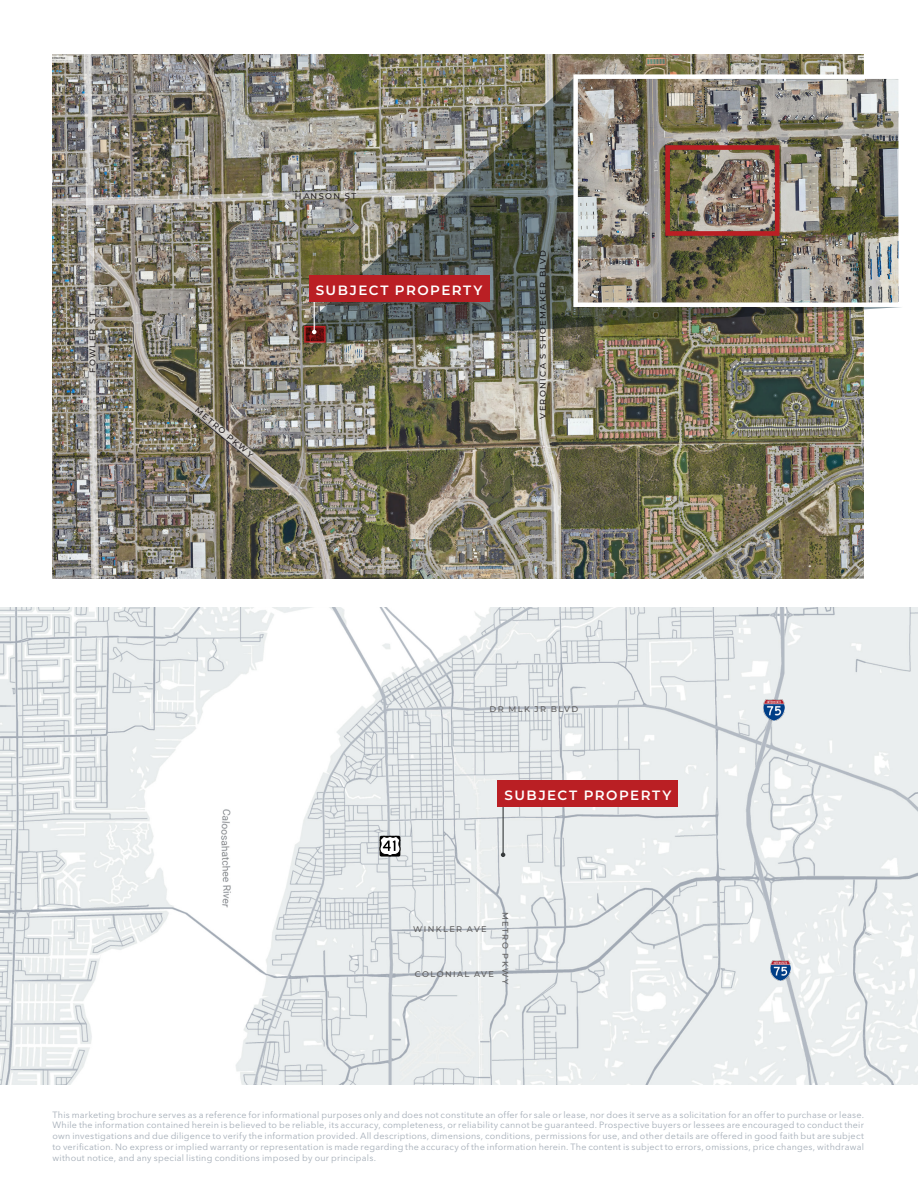
<style>
.page{position:relative;width:918px;height:1188px;background:#fff}
.page>*{position:absolute;margin:0;border:0;box-sizing:border-box;transform-origin:0 0}
.Subhead_-_Level_1_-_White{font:600 13.5px "Montserrat";letter-spacing:.11em;color:#fff}
.Disclaimer_-_Sterling_2023{font:9px/10.8px "Avenir Next LT Pro";letter-spacing:.025em;color:#a4adb7;text-align:justify}
.Street_Names_-_White{font:500 8.25px "Montserrat";letter-spacing:.175em;color:#231f20}
.Street_Names_-_Slate{font:500 8.25px "Montserrat";letter-spacing:.17em;color:#5e5d5d}
</style>
<div class="page">
<img style="left:0;top:608px;width:918px;height:477px">
<hr style="left:503px;top:794px;width:1px;height:61px;background:#373b3c">
<svg style="left:501px;top:853px;width:4px;height:4px"></svg>
<div style="left:498px;top:780px;width:180px;height:27px;background:#ba1f24"></div>
<img style="left:770px;top:960px;width:21px;height:21px">
<img style="left:764px;top:700px;width:20px;height:21px">
<svg style="left:380px;top:836px;width:20px;height:21px"></svg>
<svg style="left:380px;top:836px;width:20px;height:20px"></svg>
<img style="left:866px;top:79px;width:32px;height:223px">
<img style="left:52px;top:54px;width:814px;height:525px">
<div style="left:309px;top:275px;width:180px;height:27px;background:#ba1f24"></div>
<p class="Street_Names_-_White" style="left:87px;top:373px;width:62px;rotate:-90deg">FOWLER ST</p>
<p class="Street_Names_-_White" style="left:295px;top:190px;width:63px">HANSON ST</p>
<p class="Subhead_-_Level_1_-_White" style="left:316px;top:281px;width:168px">SUBJECT PROPERTY</p>
<p class="Street_Names_-_White" style="left:200px;top:405px;width:74px;rotate:40deg">METRO PKWY</p>
<p class="Street_Names_-_White" style="left:537px;top:419px;width:171px;rotate:-90deg">VERONICA S SHOEMAKER BLVD</p>
<p class="Street_Names_-_Slate" style="left:490px;top:703px;width:90px">DR MLK JR BLVD</p>
<p class="Subhead_-_Level_1_-_White" style="left:505px;top:786px;width:168px">SUBJECT PROPERTY</p>
<p class="Street_Names_-_Slate" style="left:413px;top:923px;width:75px">WINKLER AVE</p>
<p class="Street_Names_-_Slate" style="left:415px;top:968px;width:81px">COLONIAL AVE</p>
<p class="Street_Names_-_Slate" style="left:511px;top:912px;width:74px;rotate:90deg">METRO PKWY</p>
<p class="Disclaimer_-_Sterling_2023" style="left:53px;top:1109px;width:813px">This marketing brochure serves as a reference for informational purposes only and does not constitute an offer for sale or lease, nor does it serve as a solicitation for an offer to purchase or lease.<br>While the information contained herein is believed to be reliable, its accuracy, completeness, or reliability cannot be guaranteed. Prospective buyers or lessees are encouraged to conduct their own investigations and due diligence to verify the information provided. All descriptions, dimensions, conditions, permissions for use, and other details are offered in good faith but are subject to verification. No express or implied warranty or representation is made regarding the accuracy of the information herein. The content is subject to errors, omissions, price changes, withdrawal without notice, and any special listing conditions imposed by our principals.</p>
</div>
